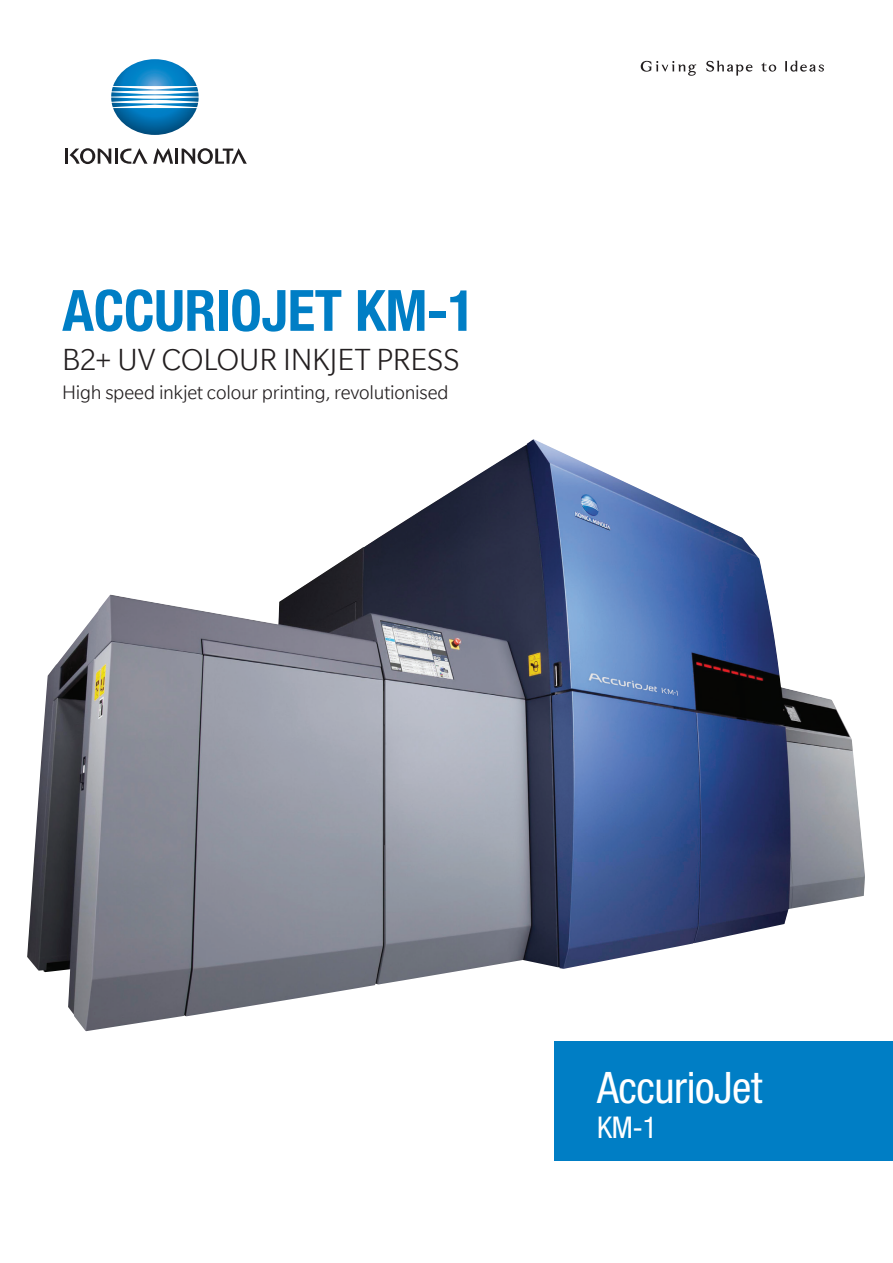
<style>
.page{position:relative;width:893px;height:1263px;background:#fff}
.page>*{position:absolute;margin:0;border:0;box-sizing:border-box;transform-origin:0 0}
.t1{font:700 condensed 57px "Helvetica Neue";letter-spacing:-.005em;color:#007ec5}
.t2{font:condensed 43.5px "Helvetica Neue";letter-spacing:-.01em;color:#fff}
.t3{font:300 33px "Slate";letter-spacing:-.01em;color:#231f20}
.t4{font:condensed 30px "Helvetica Neue";color:#fff}
.t5{font:300 21px "Slate";letter-spacing:-.01em;color:#231f20}
</style>
<div class="page">
<img style="left:27px;top:439px;width:838px;height:592px">
<svg style="left:706px;top:61px;width:46px;height:15px"></svg>
<svg style="left:785px;top:61px;width:39px;height:11px"></svg>
<svg style="left:641px;top:61px;width:55px;height:15px"></svg>
<svg style="left:761px;top:62px;width:15px;height:10px"></svg>
<img style="left:111px;top:59px;width:88px;height:76px">
<hr style="left:115px;top:149px;width:3px;height:15px;background:#231f20">
<hr style="left:175px;top:149px;width:3px;height:15px;background:#231f20">
<svg style="left:66px;top:148px;width:45px;height:16px"></svg>
<svg style="left:182px;top:148px;width:65px;height:16px"></svg>
<svg style="left:120px;top:148px;width:53px;height:16px"></svg>
<div style="left:555px;top:1042px;width:338px;height:119px;background:#007ec5"></div>
<h1 class="t1" style="left:62px;top:276px;width:414px">ACCURIOJET KM-1</h1>
<h3 class="t3" style="left:62px;top:343px;width:399px">B2+ UV COLOUR INKJET PRESS</h3>
<p class="t5" style="left:62px;top:381px;width:388px">High speed inkjet colour printing, revolutionised</p>
<h2 class="t2" style="left:597px;top:1062px;width:167px">AccurioJet</h2>
<h3 class="t4" style="left:597px;top:1110px;width:62px">KM-1</h3>
</div>
